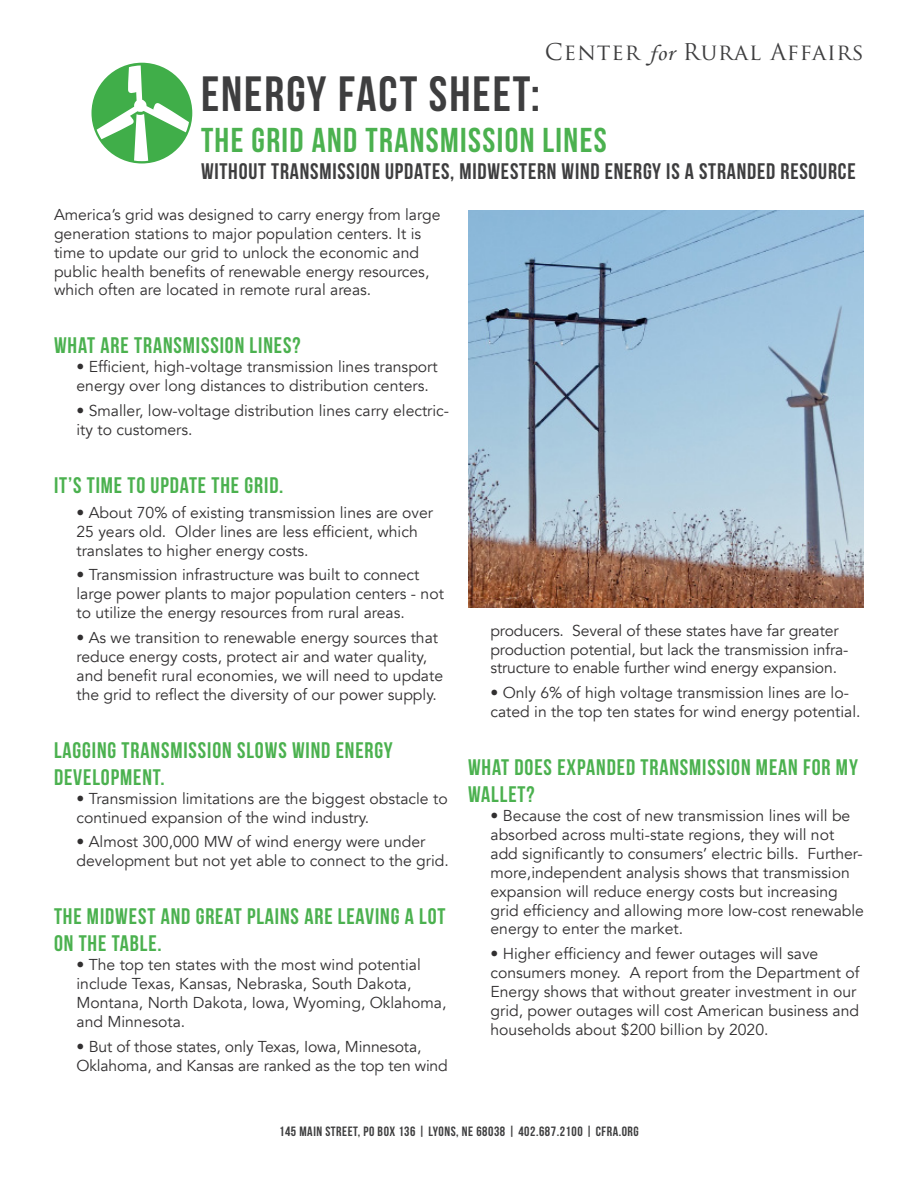
<style>
.page{position:relative;width:918px;height:1188px;background:#fff}
.page>*{position:absolute;margin:0;border:0;box-sizing:border-box;transform-origin:0 0}
.t1{font:49.5px "Bebas Neue";letter-spacing:.04em;color:#3e3e3f}
.t2{font:34.5px "Bebas Neue";letter-spacing:.04em;color:#4bb14f}
.t3{font:22.5px/27px "Bebas Neue";letter-spacing:.04em;color:#4bb14f}
.t4{font:22.5px "Bebas Neue";letter-spacing:.035em;color:#3e3e3f}
.t5{font:22.5px "Trajan Pro";letter-spacing:.04em;color:#3e3e3f}
.t6{font:15.75px/18.9px "Avenir";color:#312f30}
.t7{font:13.5px "Bebas Neue";letter-spacing:.04em;color:#3e3e3f}
.s1{font-family:"Monotype Corsiva"}
</style>
<div class="page">
<div style="left:92px;top:63px;width:100px;height:100px;background:#40ae49;border-radius:50%"></div>
<svg style="left:97px;top:65px;width:92px;height:96px"></svg>
<img style="left:468px;top:210px;width:396px;height:398px">
<h3 class="t5" style="left:545px;top:38px;width:321px">Center <span class="s1">for</span> Rural Affairs</h3>
<h1 class="t1" style="left:201px;top:67px;width:341px">ENERGY FACT SHEET:</h1>
<h2 class="t2" style="left:201px;top:121px;width:407px">THE GRID AND TRANSMISSION LINES</h2>
<h3 class="t4" style="left:201px;top:159px;width:656px">WITHOUT TRANSMISSION UPDATES, MIDWESTERN WIND ENERGY IS A STRANDED RESOURCE</h3>
<p class="t6" style="left:54px;top:205px;width:388px">America’s grid was designed to carry energy from large generation stations to major population centers. It is time to update our grid to unlock the economic and public health benefits of renewable energy resources, which often are located in remote rural areas.</p>
<h3 class="t3" style="left:54px;top:332px;width:248px">WHAT ARE TRANSMISSION LINES?</h3>
<p class="t6" style="left:76px;top:358px;width:363px">• Efficient, high-voltage transmission lines transport energy over long distances to distribution centers.</p>
<p class="t6" style="left:76px;top:401px;width:374px">• Smaller, low-voltage distribution lines carry electric&shy;ity to customers.</p>
<h3 class="t3" style="left:54px;top:471px;width:231px">IT’S TIME TO UPDATE THE GRID.</h3>
<p class="t6" style="left:76px;top:503px;width:358px">• About 70% of existing transmission lines are over<br>25 years old. Older lines are less efficient, which translates to higher energy costs.</p>
<p class="t6" style="left:76px;top:566px;width:369px">• Transmission infrastructure was built to connect large power plants to major population centers - not to utilize the energy resources from rural areas.</p>
<p class="t6" style="left:76px;top:629px;width:368px">• As we transition to renewable energy sources that reduce energy costs, protect air and water quality, and benefit rural economies, we will need to update the grid to reflect the diversity of our power supply.</p>
<h3 class="t3" style="left:54px;top:736px;width:340px">LAGGING TRANSMISSION SLOWS WIND ENERGY<br>DEVELOPMENT.</h3>
<p class="t6" style="left:76px;top:789px;width:373px">• Transmission limitations are the biggest obstacle to continued expansion of the wind industry.</p>
<p class="t6" style="left:76px;top:833px;width:374px">• Almost 300,000 MW of wind energy were under development but not yet able to connect to the grid.</p>
<h3 class="t3" style="left:54px;top:903px;width:393px">THE MIDWEST AND GREAT PLAINS ARE LEAVING A LOT<br>ON THE TABLE.</h3>
<p class="t6" style="left:76px;top:956px;width:372px">• The top ten states with the most wind potential include Texas, Kansas, Nebraska, South Dakota, Montana, North Dakota, Iowa, Wyoming, Oklahoma, and Minnesota.</p>
<p class="t6" style="left:76px;top:1037px;width:373px">• But of those states, only Texas, Iowa, Minnesota,<br>Oklahoma, and Kansas are ranked as the top ten wind</p>
<p class="t6" style="left:491px;top:621px;width:359px">producers. Several of these states have far greater production potential, but lack the transmission infra&shy;structure to enable further wind energy expansion.</p>
<p class="t6" style="left:491px;top:684px;width:372px">• Only 6% of high voltage transmission lines are lo&shy;cated in the top ten states for wind energy potential.</p>
<h3 class="t3" style="left:468px;top:754px;width:391px">WHAT DOES EXPANDED TRANSMISSION MEAN FOR MY<br>WALLET?</h3>
<p class="t6" style="left:490px;top:806px;width:375px">• Because the cost of new transmission lines will be absorbed across multi-state regions, they will not add significantly to consumers’ electric bills. Further&shy;more,independent analysis shows that transmission expansion will reduce energy costs but increasing grid efficiency and allowing more low-cost renewable energy to enter the market.</p>
<p class="t6" style="left:490px;top:945px;width:370px">• Higher efficiency and fewer outages will save consumers money. A report from the Department of Energy shows that without greater investment in our grid, power outages will cost American business and households about $200 billion by 2020.</p>
<p class="t7" style="left:279px;top:1124px;width:361px">145 MAIN STREET, PO BOX 136 | LYONS, NE 68038 | 402.687.2100 | CFRA.ORG</p>
</div>
